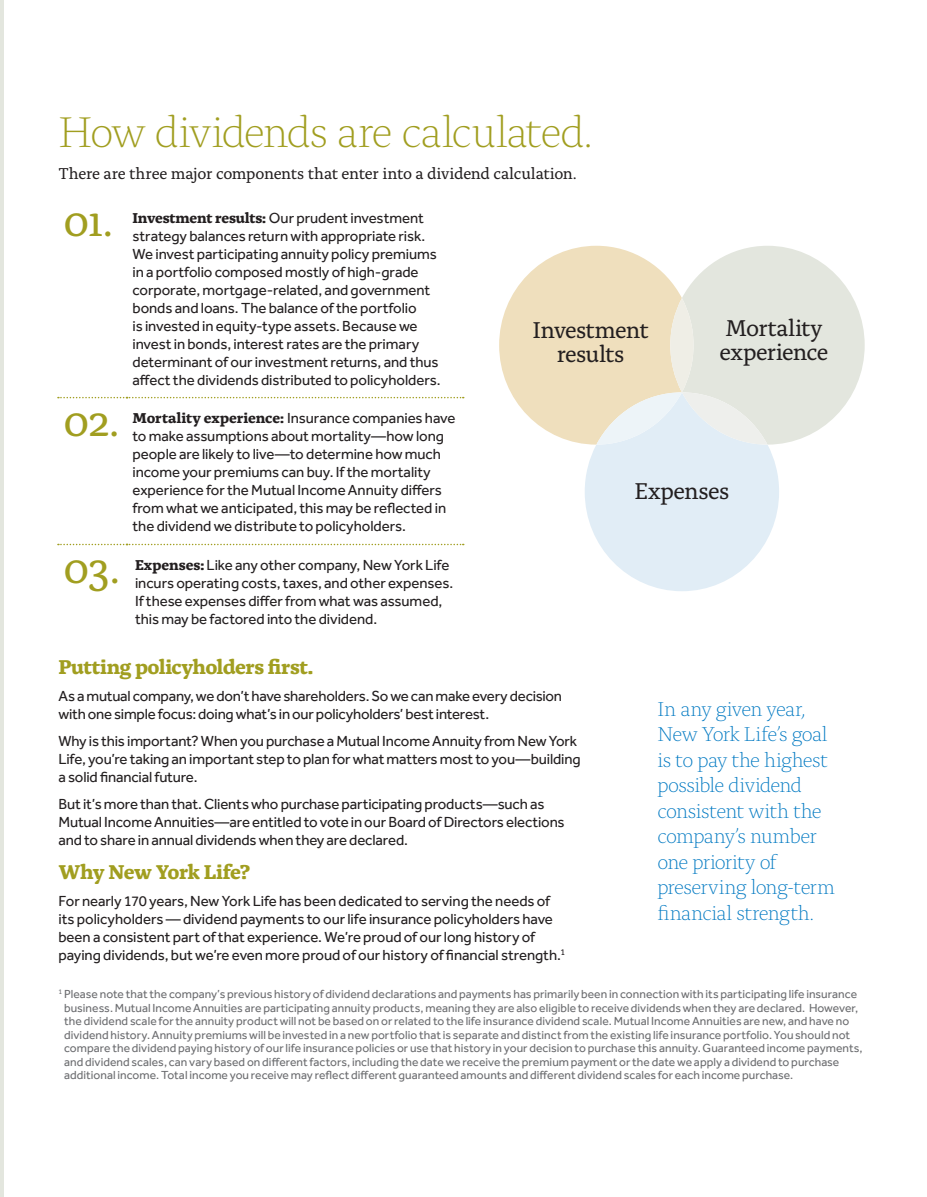
<style>
.page{position:relative;width:927px;height:1197px;background:#fff}
.page>*{position:absolute;margin:0;border:0;box-sizing:border-box;transform-origin:0 0}
.t1{font:300 45px "Alda OT";letter-spacing:-.04em;color:#a19e20}
.t2{font:45px "Alda OT";color:#a19e20}
.t3{font:24px/24px "Alda OT";letter-spacing:-.025em;color:#231f20}
.t4{font:300 21px/25.5px "Alda OT";letter-spacing:-.035em;color:#0079c2}
.t5{font:700 21px "Alda OT";letter-spacing:-.025em;color:#a19e20}
.t6{font:16.5px "Alda OT";letter-spacing:-.02em;color:#231f20}
.t7{font:15px/18px "NYLIC Effra";letter-spacing:-.005em;color:#231f20}
.t8{font:12px/13.5px "NYLIC Effra";letter-spacing:.005em;color:#6c6d70}
.s1{font-family:"Alda OT";font-weight:700}
</style>
<div class="page">
<hr style="left:0;top:0;width:4px;height:1197px;background:#e3e6de">
<svg style="left:58px;top:397px;width:406px;height:1px"></svg>
<svg style="left:58px;top:544px;width:406px;height:1px"></svg>
<svg style="left:499px;top:246px;width:366px;height:345px"></svg>
<h1 class="t1" style="left:58px;top:114px;width:535px">How dividends are calculated.</h1>
<p class="t6" style="left:58px;top:167px;width:520px">There are three major components that enter into a dividend calculation.</p>
<h1 class="t2" style="left:63px;top:202px;width:52px">01.</h1>
<p class="t7" style="left:133px;top:209px;width:310px"><span class="s1">Investment results:</span> Our prudent investment strategy balances return with appropriate risk.<br>We invest participating annuity policy premiums in a portfolio composed mostly of high-grade corporate, mortgage-related, and government bonds and loans. The balance of the portfolio<br>is invested in equity-type assets. Because we invest in bonds, interest rates are the primary determinant of our investment returns, and thus affect the dividends distributed to policyholders.</p>
<h1 class="t2" style="left:63px;top:402px;width:58px">02.</h1>
<p class="t7" style="left:133px;top:409px;width:324px"><span class="s1">Mortality experience:</span> Insurance companies have to make assumptions about mortality—how long people are likely to live—to determine how much income your premiums can buy. If the mortality experience for the Mutual Income Annuity differs from what we anticipated, this may be reflected in the dividend we distribute to policyholders.</p>
<h1 class="t2" style="left:63px;top:549px;width:59px">03.</h1>
<p class="t7" style="left:135px;top:556px;width:320px"><span class="s1">Expenses:</span> Like any other company, New York Life incurs operating costs, taxes, and other expenses.<br>If these expenses differ from what was assumed, this may be factored into the dividend.</p>
<h2 class="t3" style="left:532px;top:320px;width:118px;text-align:center">Investment results</h2>
<h2 class="t3" style="left:720px;top:318px;width:110px">Mortality experience</h2>
<h2 class="t3" style="left:634px;top:481px;width:96px">Expenses</h2>
<h3 class="t5" style="left:58px;top:658px;width:256px">Putting policyholders first.</h3>
<p class="t7" style="left:58px;top:686px;width:505px">As a mutual company, we don’t have shareholders. So we can make every decision with one simple focus: doing what’s in our policyholders’ best interest.</p>
<p class="t7" style="left:58px;top:731px;width:524px">Why is this important? When you purchase a Mutual Income Annuity from New York<br>Life, you’re taking an important step to plan for what matters most to you—building a solid financial future.</p>
<p class="t7" style="left:58px;top:794px;width:508px">But it’s more than that. Clients who purchase participating products—such as<br>Mutual Income Annuities—are entitled to vote in our Board of Directors elections and to share in annual dividends when they are declared.</p>
<h3 class="t5" style="left:58px;top:863px;width:193px">Why New York Life?</h3>
<p class="t7" style="left:58px;top:892px;width:508px">For nearly 170 years, New York Life has been dedicated to serving the needs of its policyholders — dividend payments to our life insurance policyholders have been a consistent part of that experience. We’re proud of our long history of paying dividends, but we’re even more proud of our history of financial strength.<sup>1</sup></p>
<h3 class="t4" style="left:657px;top:698px;width:179px">In any given year,<br>New York Life’s goal is to pay the highest possible dividend consistent with the company’s number one priority of preserving long-term financial strength.</h3>
<p class="t8" style="left:64px;top:987px;width:800px;text-indent:-6px"><sup>1</sup> Please note that the company’s previous history of dividend declarations and payments has primarily been in connection with its participating life insurance business. Mutual Income Annuities are participating annuity products, meaning they are also eligible to receive dividends when they are declared. However, the dividend scale for the annuity product will not be based on or related to the life insurance dividend scale. Mutual Income Annuities are new, and have no dividend history. Annuity premiums will be invested in a new portfolio that is separate and distinct from the existing life insurance portfolio. You should not compare the dividend paying history of our life insurance policies or use that history in your decision to purchase this annuity. Guaranteed income payments, and dividend scales, can vary based on different factors, including the date we receive the premium payment or the date we apply a dividend to purchase additional income. Total income you receive may reflect different guaranteed amounts and different dividend scales for each income purchase.</p>
</div>
